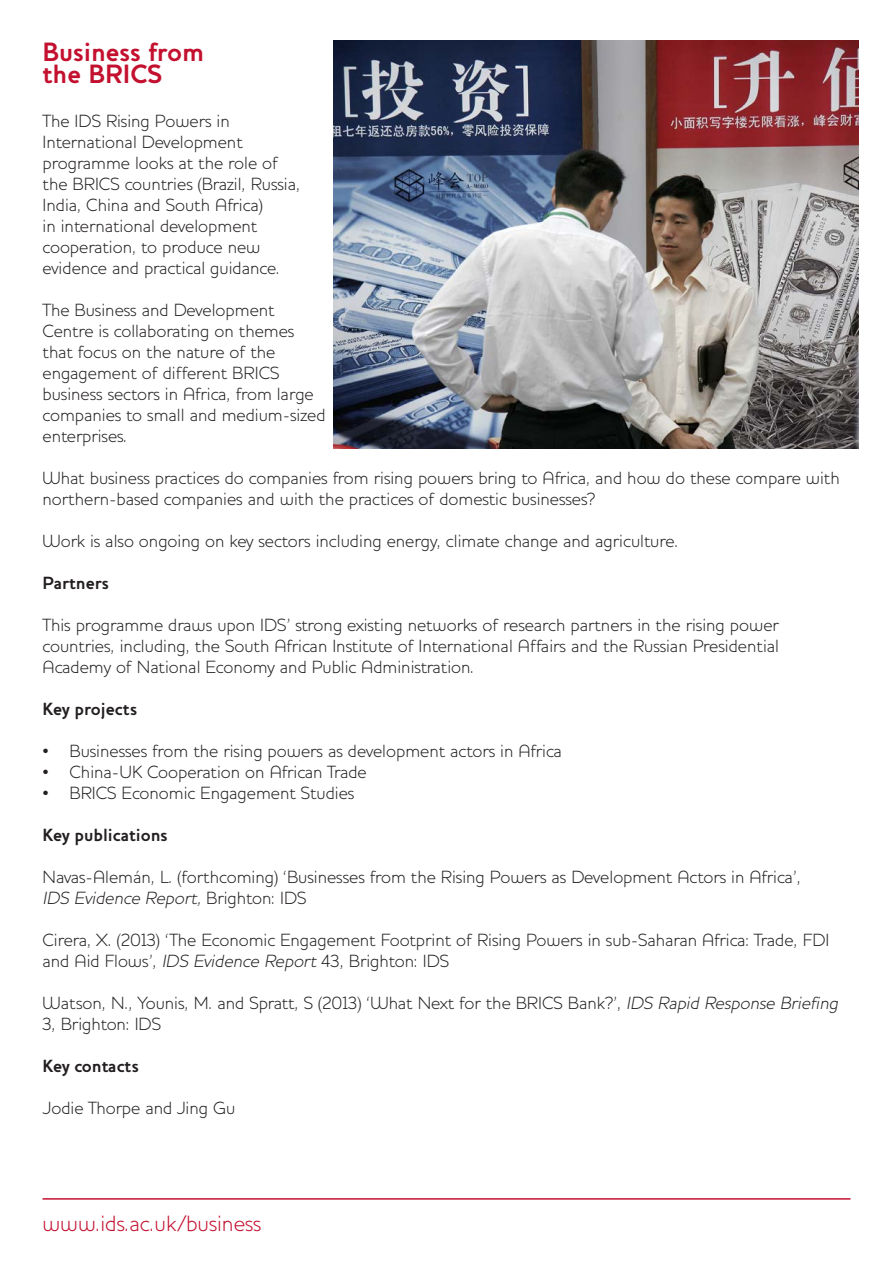
<style>
.page{position:relative;width:893px;height:1263px;background:#fff}
.page>*{position:absolute;margin:0;border:0;box-sizing:border-box;transform-origin:0 0}
.t1{font:700 27px/22.5px "Houschka";color:#c3102f}
.t2{font:300 22.5px "Houschka";color:#c3102f}
.t3{font:300 18px/21px "Houschka";color:#231f20}
.t4{font:700 18px "Houschka";color:#231f20}
.s1{font-style:italic}
</style>
<div class="page">
<img style="left:334px;top:41px;width:525px;height:408px">
<hr style="left:43px;top:1198px;width:807px;height:1px;background:#c3102f">
<p class="t1" style="left:43px;top:41px;width:163px">Business from the BRICS</p>
<p class="t3" style="left:43px;top:110px;width:259px">The IDS Rising Powers in<br>International Development programme looks at the role of the BRICS countries (Brazil, Russia,<br>India, China and South Africa)<br>in international development cooperation, to produce new evidence and practical guidance.</p>
<p class="t3" style="left:43px;top:299px;width:285px">The Business and Development<br>Centre is collaborating on themes that focus on the nature of the engagement of different BRICS business sectors in Africa, from large companies to small and medium-sized enterprises.</p>
<p class="t3" style="left:43px;top:467px;width:799px">What business practices do companies from rising powers bring to Africa, and how do these compare with northern-based companies and with the practices of domestic businesses?</p>
<p class="t3" style="left:43px;top:530px;width:637px">Work is also ongoing on key sectors including energy, climate change and agriculture.</p>
<p class="t4" style="left:43px;top:572px;width:68px">Partners</p>
<p class="t3" style="left:43px;top:614px;width:738px;text-align:justify">This programme draws upon IDS’ strong existing networks of research partners in the rising power countries, including, the South African Institute of International Affairs and the Russian Presidential Academy of National Economy and Public Administration.</p>
<p class="t4" style="left:43px;top:698px;width:96px">Key projects</p>
<p class="t3" style="left:43px;top:740px;width:521px">• Businesses from the rising powers as development actors in Africa</p>
<p class="t3" style="left:43px;top:761px;width:326px">• China-UK Cooperation on African Trade</p>
<p class="t3" style="left:43px;top:782px;width:313px">• BRICS Economic Engagement Studies</p>
<p class="t4" style="left:43px;top:824px;width:127px">Key publications</p>
<p class="t3" style="left:43px;top:866px;width:760px">Navas-Alemán, L. (forthcoming) ‘Businesses from the Rising Powers as Development Actors in Africa’,<br><span class="s1">IDS Evidence Report,</span> B ri g h to n : I D S</p>
<p class="t3" style="left:43px;top:929px;width:788px">Cirera, X. (2013) ‘The Economic Engagement Footprint of Rising Powers in sub-Saharan Africa: Trade, FDI and Aid Flows’, <span class="s1">IDS Evidence Report</span> 43, Brighton: IDS</p>
<p class="t3" style="left:43px;top:992px;width:801px">Watson, N., Younis, M. and Spratt, S (2013) ‘What Next for the BRICS Bank?’, <span class="s1">IDS Rapid Response Briefing<br></span>3, Brighton: IDS</p>
<p class="t4" style="left:43px;top:1055px;width:98px">Key contacts</p>
<p class="t3" style="left:43px;top:1097px;width:194px">Jodie Thorpe and Jing Gu</p>
<p class="t2" style="left:43px;top:1210px;width:220px">www.ids.ac.uk/business</p>
</div>
